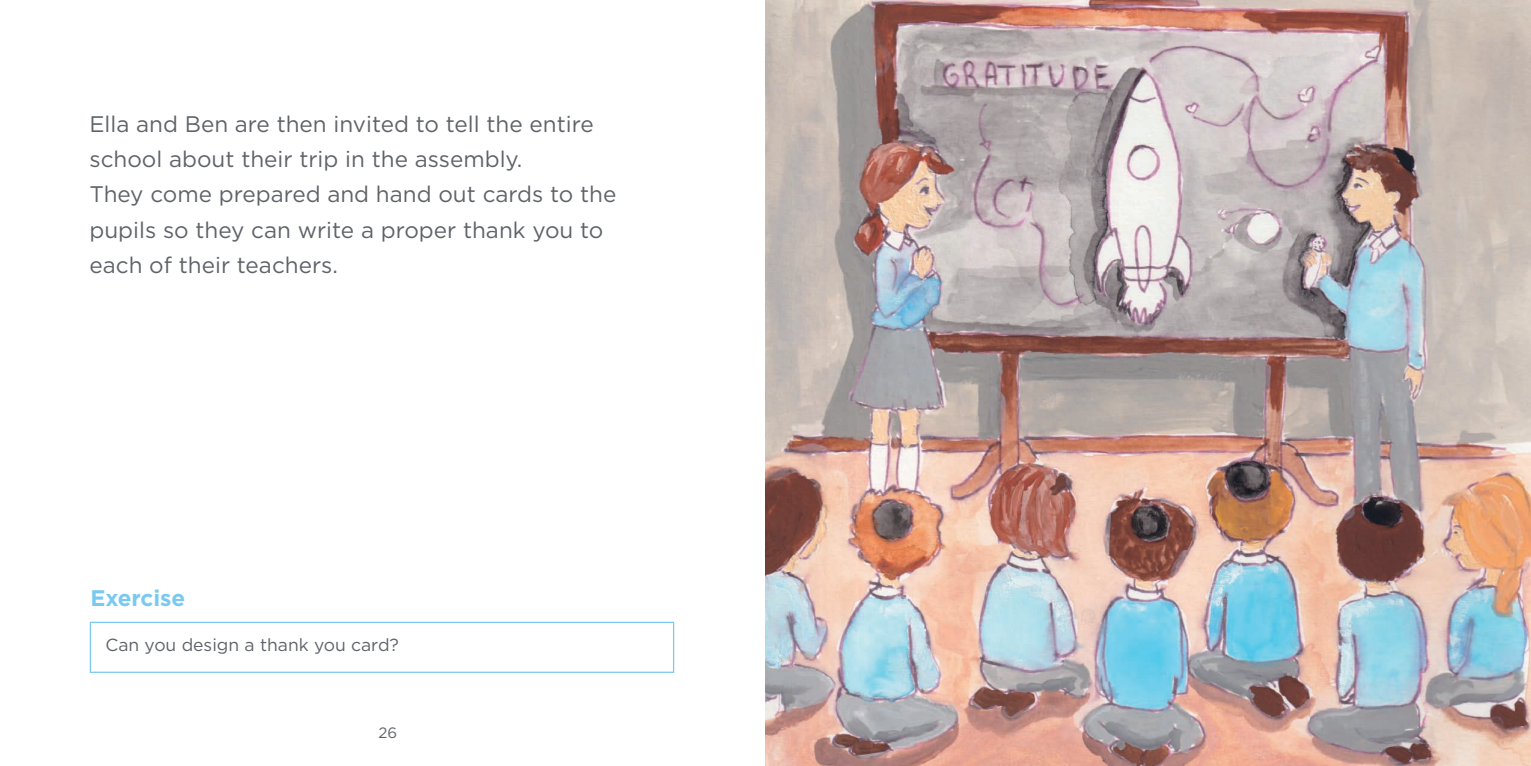
<style>
.page{position:relative;width:1531px;height:766px;background:#fff}
.page>*{position:absolute;margin:0;border:0;box-sizing:border-box;transform-origin:0 0}
.t1{font:22.5px/35px "Gotham";color:#5f6369}
.t2{font:700 22.5px "Gotham";color:#79c9f0}
.t3{font:17.5px "Gotham";color:#5f6369}
.t4{font:15px "Gotham";color:#5f6369}
</style>
<div class="page">
<div style="left:90px;top:621px;width:584px;height:51px;border:1px solid #79c9f0"></div>
<img style="left:765px;top:0;width:766px;height:765px">
<p class="t1" style="left:89px;top:106px;width:528px">Ella and Ben are then invited to tell the entire school about their trip in the assembly.<br>They come prepared and hand out cards to the pupils so they can write a proper thank you to each of their teachers.</p>
<p class="t2" style="left:90px;top:582px;width:97px">Exercise</p>
<p class="t3" style="left:105px;top:633px;width:295px">Can you design a thank you card?</p>
<p class="t4" style="left:378px;top:722px;width:20px">26</p>
</div>
